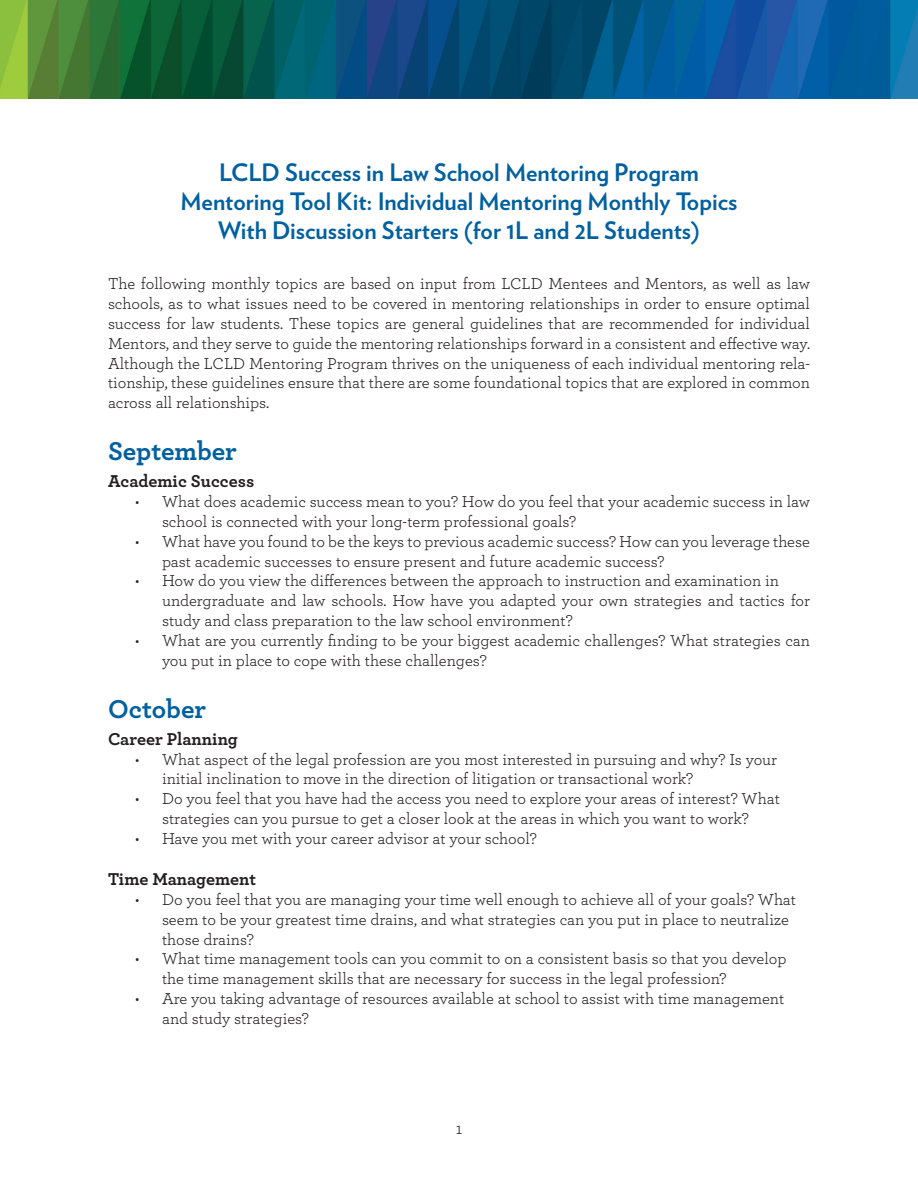
<style>
.page{position:relative;width:918px;height:1188px;background:#fff}
.page>*{position:absolute;margin:0;border:0;box-sizing:border-box;transform-origin:0 0}
.t1{font:700 27px "Archer";color:#0160a0}
.t2{font:700 24px "Verlag";color:#0160a0}
.t3{font:700 18px "Archer";color:#231f20}
.t4{font:16.5px/19.8px "Archer";color:#231f20}
</style>
<div class="page">
<img style="left:0;top:0;width:918px;height:99px">
<p class="t2" style="left:219px;top:154px;width:481px">LCLD Success in Law School Mentoring Program</p>
<p class="t2" style="left:181px;top:182px;width:558px">Mentoring Tool Kit: Individual Mentoring Monthly Topics</p>
<p class="t2" style="left:218px;top:211px;width:483px">With Discussion Starters (for 1L and 2L Students)</p>
<p class="t4" style="left:108px;top:273px;width:704px;text-align:justify">The following monthly topics are based on input from LCLD Mentees and Mentors, as well as law schools, as to what issues need to be covered in mentoring relationships in order to ensure optimal success for law students. These topics are general guidelines that are recommended for individual Mentors, and they serve to guide the mentoring relationships forward in a consistent and effective way.<br>Although the LCLD Mentoring Program thrives on the uniqueness of each individual mentoring rela&shy;tionship, these guidelines ensure that there are some foundational topics that are explored in common across all relationships.</p>
<p class="t1" style="left:108px;top:430px;width:131px">September</p>
<p class="t3" style="left:108px;top:467px;width:148px">Academic Success</p>
<p class="t4" style="left:162px;top:491px;width:650px;text-indent:-27px">• What does academic success mean to you? How do you feel that your academic success in law school is connected with your long-term professional goals?</p>
<p class="t4" style="left:162px;top:531px;width:650px;text-indent:-27px">• What have you found to be the keys to previous academic success? How can you leverage these past academic successes to ensure present and future academic success?</p>
<p class="t4" style="left:135px;top:570px;width:646px">• How do you view the differences between the approach to instruction and examination in</p>
<p class="t4" style="left:162px;top:590px;width:649px">undergraduate and law schools. How have you adapted your own strategies and tactics for study and class preparation to the law school environment?</p>
<p class="t4" style="left:162px;top:630px;width:650px;text-indent:-27px">• What are you currently finding to be your biggest academic challenges? What strategies can you put in place to cope with these challenges?</p>
<p class="t1" style="left:108px;top:688px;width:100px">October</p>
<p class="t3" style="left:108px;top:725px;width:131px">Career Planning</p>
<p class="t4" style="left:162px;top:749px;width:617px;text-indent:-27px">• What aspect of the legal profession are you most interested in pursuing and why? Is your initial inclination to move in the direction of litigation or transactional work?</p>
<p class="t4" style="left:135px;top:788px;width:646px">• Do you feel that you have had the access you need to explore your areas of interest? What</p>
<p class="t4" style="left:162px;top:808px;width:588px">strategies can you pursue to get a closer look at the areas in which you want to work?</p>
<p class="t4" style="left:135px;top:828px;width:403px">• Have you met with your career advisor at your school?</p>
<p class="t3" style="left:108px;top:865px;width:149px">Time Management</p>
<p class="t4" style="left:162px;top:889px;width:636px;text-indent:-27px">• Do you feel that you are managing your time well enough to achieve all of your goals? What seem to be your greatest time drains, and what strategies can you put in place to neutralize those drains?</p>
<p class="t4" style="left:162px;top:948px;width:626px;text-indent:-27px">• What time management tools can you commit to on a consistent basis so that you develop the time management skills that are necessary for success in the legal profession?</p>
<p class="t4" style="left:162px;top:988px;width:624px;text-indent:-27px">• Are you taking advantage of resources available at school to assist with time management and study strategies?</p>
<p class="t4" style="left:456px;top:1118px;width:8px">1</p>
</div>
